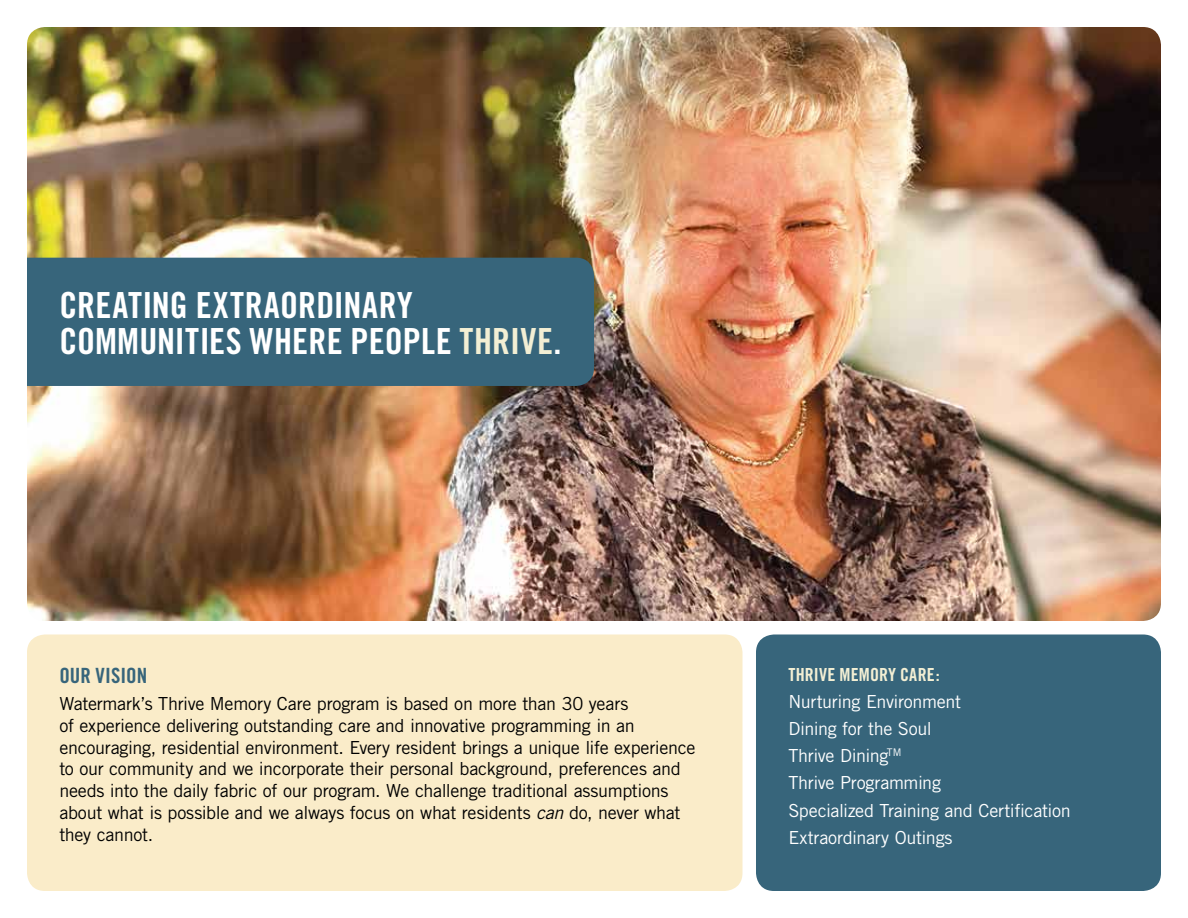
<style>
.page{position:relative;width:1188px;height:918px;background:#fff}
.page>*{position:absolute;margin:0;border:0;box-sizing:border-box;transform-origin:0 0}
.t1{font:36px/36px "Trade Gothic Bold Cond Twenty";letter-spacing:.005em;color:#fff}
.t2{font:21px "Trade Gothic Bold Cond Twenty";color:#37657b}
.t3{font:18px/21.8px "Trade Gothic";letter-spacing:-.015em;color:#000}
.t4{font:18px/27.2px "Trade Gothic";letter-spacing:-.02em;color:#fff}
.t5{font:18px "Trade Gothic Bold Cond Twenty";letter-spacing:.01em;color:#f3efd4}
.s1{color:#f3efd4}
.s2{font-style:italic}
</style>
<div class="page">
<img style="left:27px;top:27px;width:1134px;height:594px">
<div style="left:756px;top:634px;width:405px;height:257px;background:#37657b;border-radius:18px"></div>
<div style="left:27px;top:635px;width:715px;height:256px;background:#faecc9;border-radius:18px"></div>
<div style="left:27px;top:258px;width:567px;height:128px;background:#37657b"></div>
<h1 class="t1" style="left:59px;top:286px;width:504px">CREATING EXTRAORDINARY<br>COMMUNITIES WHERE PEOPLE <span class="s1">THRIVE</span>.</h1>
<p class="t2" style="left:59px;top:663px;width:89px">OUR VISION</p>
<p class="t3" style="left:59px;top:693px;width:638px">Watermark’s Thrive Memory Care program is based on more than 30 years<br>of experience delivering outstanding care and innovative programming in an encouraging, residential environment. Every resident brings a unique life experience to our community and we incorporate their personal background, preferences and needs into the daily fabric of our program. We challenge traditional assumptions about what is possible and we always focus on what residents <span class="s2">can</span> do, never what they cannot.</p>
<p class="t5" style="left:788px;top:663px;width:153px">THRIVE MEMORY CARE:</p>
<p class="t4" style="left:788px;top:688px;width:284px">Nurturing Environment<br>Dining for the Soul<br>Thrive Dining<sup>TM<br></sup>Thrive Programming<br>Specialized Training and Certification<br>Extraordinary Outings</p>
</div>
